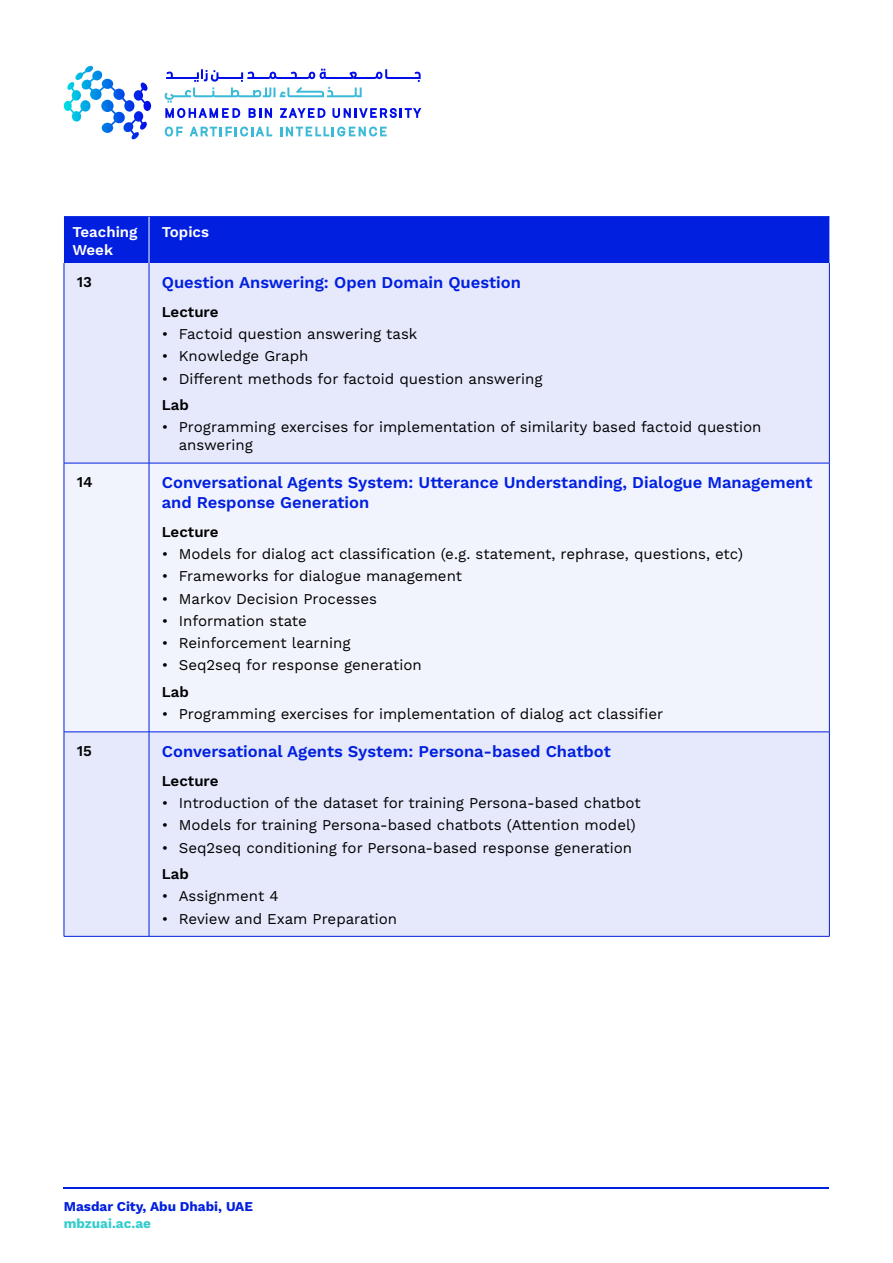
<style>
.page{position:relative;width:893px;height:1263px;background:#fff}
.page>*{position:absolute;margin:0;border:0;box-sizing:border-box;transform-origin:0 0}
.t1{font:600 16.5px/19.8px "Work Sans";color:#011fdf}
.t2{font:15px/18px "Work Sans";color:#000}
.t3{font:600 15px "Work Sans";color:#000}
.t4{font:600 15px/18px "Work Sans";color:#fff}
.t5{font:700 13.5px "Work Sans";color:#011fdf}
.t6{font:700 13.5px "Work Sans";color:#3cc}
</style>
<div class="page">
<div style="left:64px;top:217px;width:765px;height:46px;background:#011fdf"></div>
<div style="left:65px;top:263px;width:764px;height:673px;background:#e6e9fc"></div>
<div style="left:65px;top:464px;width:764px;height:268px;background:#f2f4fd"></div>
<hr style="left:64px;top:263px;width:1px;height:200px;background:#011fdf">
<hr style="left:149px;top:263px;width:1px;height:200px;background:#011fdf">
<hr style="left:829px;top:263px;width:1px;height:200px;background:#011fdf">
<hr style="left:64px;top:463px;width:85px;height:1px;background:#011fdf">
<hr style="left:64px;top:463px;width:1px;height:269px;background:#011fdf">
<hr style="left:149px;top:463px;width:681px;height:1px;background:#011fdf">
<hr style="left:149px;top:463px;width:1px;height:269px;background:#011fdf">
<hr style="left:829px;top:463px;width:1px;height:269px;background:#011fdf">
<hr style="left:64px;top:732px;width:85px;height:1px;background:#011fdf">
<hr style="left:64px;top:732px;width:1px;height:204px;background:#011fdf">
<hr style="left:149px;top:732px;width:681px;height:1px;background:#011fdf">
<hr style="left:149px;top:732px;width:1px;height:204px;background:#011fdf">
<hr style="left:829px;top:732px;width:1px;height:204px;background:#011fdf">
<hr style="left:64px;top:936px;width:85px;height:1px;background:#011fdf">
<hr style="left:149px;top:936px;width:681px;height:1px;background:#011fdf">
<hr style="left:64px;top:216px;width:85px;height:1px;background:#011fdf">
<hr style="left:149px;top:216px;width:680px;height:1px;background:#011fdf">
<hr style="left:149px;top:217px;width:1px;height:46px;background:#fff">
<hr style="left:64px;top:1187px;width:765px;height:1px;background:#011fdf">
<svg style="left:64px;top:66px;width:87px;height:74px"></svg>
<svg style="left:165px;top:127px;width:18px;height:10px"></svg>
<svg style="left:190px;top:127px;width:82px;height:10px"></svg>
<svg style="left:280px;top:127px;width:107px;height:10px"></svg>
<svg style="left:164px;top:69px;width:257px;height:49px"></svg>
<p class="t4" style="left:72px;top:223px;width:67px">Teaching<br>Week</p>
<p class="t4" style="left:162px;top:223px;width:49px">Topics</p>
<p class="t3" style="left:77px;top:273px;width:17px">13</p>
<p class="t1" style="left:162px;top:273px;width:361px">Question Answering: Open Domain Question</p>
<p class="t3" style="left:162px;top:303px;width:58px">Lecture</p>
<p class="t2" style="left:162px;top:326px;width:257px">• Factoid question answering task</p>
<p class="t2" style="left:162px;top:348px;width:148px">• Knowledge Graph</p>
<p class="t2" style="left:162px;top:370px;width:382px">• Different methods for factoid question answering</p>
<p class="t3" style="left:162px;top:396px;width:29px">Lab</p>
<p class="t2" style="left:179px;top:419px;width:584px;text-indent:-17px">• Programming exercises for implementation of similarity based factoid question answering</p>
<p class="t3" style="left:77px;top:473px;width:17px">14</p>
<p class="t1" style="left:162px;top:474px;width:652px">Conversational Agents System: Utterance Understanding, Dialogue Management and Response Generation</p>
<p class="t3" style="left:162px;top:523px;width:58px">Lecture</p>
<p class="t2" style="left:162px;top:546px;width:583px">• Models for dialog act classification (e.g. statement, rephrase, questions, etc)</p>
<p class="t2" style="left:162px;top:568px;width:302px">• Frameworks for dialogue management</p>
<p class="t2" style="left:162px;top:590px;width:217px">• Markov Decision Processes</p>
<p class="t2" style="left:162px;top:612px;width:147px">• Information state</p>
<p class="t2" style="left:162px;top:635px;width:190px">• Reinforcement learning</p>
<p class="t2" style="left:162px;top:657px;width:261px">• Seq2seq for response generation</p>
<p class="t3" style="left:162px;top:683px;width:29px">Lab</p>
<p class="t2" style="left:162px;top:706px;width:503px">• Programming exercises for implementation of dialog act classifier</p>
<p class="t3" style="left:77px;top:742px;width:17px">15</p>
<p class="t1" style="left:162px;top:742px;width:451px">Conversational Agents System: Persona-based Chatbot</p>
<p class="t3" style="left:162px;top:772px;width:58px">Lecture</p>
<p class="t2" style="left:162px;top:794px;width:481px">• Introduction of the dataset for training Persona-based chatbot</p>
<p class="t2" style="left:162px;top:817px;width:475px">• Models for training Persona-based chatbots (Attention model)</p>
<p class="t2" style="left:162px;top:839px;width:472px">• Seq2seq conditioning for Persona-based response generation</p>
<p class="t3" style="left:162px;top:865px;width:29px">Lab</p>
<p class="t2" style="left:162px;top:888px;width:118px">• Assignment 4</p>
<p class="t2" style="left:162px;top:910px;width:237px">• Review and Exam Preparation</p>
<p class="t5" style="left:64px;top:1199px;width:191px">Masdar City, Abu Dhabi, UAE</p>
<p class="t6" style="left:64px;top:1215px;width:89px">mbzuai.ac.ae</p>
</div>
